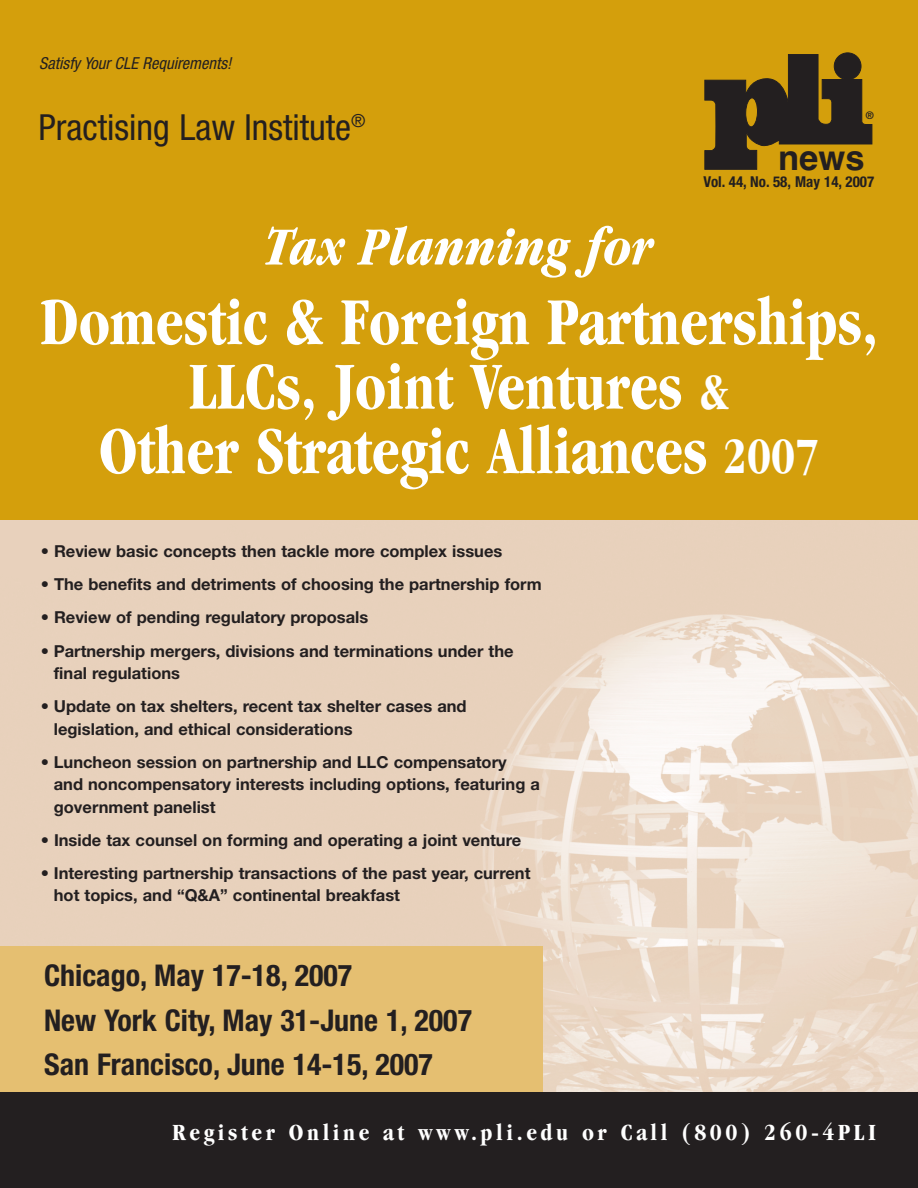
<style>
.page{position:relative;width:918px;height:1188px;background:#fff}
.page>*{position:absolute;margin:0;border:0;box-sizing:border-box;transform-origin:0 0}
.t1{font:700 condensed 69.3px/64.5px "Garamond";color:#fff;text-align:center;scale:.91 1}
.t2{font:italic 700 condensed 55.5px "Garamond";color:#fff}
.t3{font:condensed 36px "Helvetica Neue";color:#231f20}
.t4{font:700 34.65px "Helvetica";color:#231f20}
.t5{font:700 condensed 30px/44.7px "Helvetica Neue";color:#231f20}
.t6{font:700 condensed 24px "Garamond";letter-spacing:.15em;color:#fff}
.t7{font:700 16.5px/22.5px "Helvetica Neue";color:#231f20}
.t8{font:italic condensed 16.5px "Helvetica Neue";color:#231f20}
.t9{font:700 condensed 15px "Helvetica Neue";color:#231f20}
.t10{font:10.8px "Frutiger";color:#231f20}
.s1{font-size:52.8px}
</style>
<div class="page">
<img style="left:0;top:520px;width:918px;height:571px">
<div style="left:0;top:946px;width:543px;height:145px;background:#e5bf71"></div>
<div style="left:0;top:1092px;width:918px;height:96px;background:#231f20"></div>
<div style="left:0;top:0;width:918px;height:520px;background:#d49f0c"></div>
<svg style="left:704px;top:54px;width:169px;height:116px"></svg>
<div style="left:834px;top:53px;width:27px;height:27px;background:#231f20;border-radius:50%"></div>
<div style="left:834px;top:52px;width:27px;height:28px;border:1px solid #231f20;border-radius:50%"></div>
<p class="t8" style="left:39px;top:57px;width:194px">Satisfy Your CLE Requirements!</p>
<h3 class="t3" style="left:39px;top:114px;width:328px">Practising Law Institute<sup>®</sup></h3>
<h2 class="t2" style="left:265px;top:226px;width:390px">Tax Planning for</h2>
<p class="t10" style="left:865px;top:111px;width:10px">®</p>
<h3 class="t4" style="left:778px;top:138px;width:88px">news</h3>
<p class="t9" style="left:704px;top:176px;width:172px">Vol. 44, No. 58, May 14, 2007</p>
<h1 class="t1" style="left:40px;top:295px;width:922px">Domestic &amp; Foreign Partnerships,<br>LLCs, Joint Ventures <span class="s1">&amp;<br></span>Other Strategic Alliances <span class="s1">2007</span></h1>
<p class="t7" style="left:41px;top:542px;width:463px">• Review basic concepts then tackle more complex issues</p>
<p class="t7" style="left:41px;top:575px;width:502px">• The benefits and detriments of choosing the partnership form</p>
<p class="t7" style="left:41px;top:608px;width:329px">• Review of pending regulatory proposals</p>
<p class="t7" style="left:54px;top:641px;width:461px;text-indent:-13px">• Partnership mergers, divisions and terminations under the final regulations</p>
<p class="t7" style="left:54px;top:696px;width:414px;text-indent:-13px">• Update on tax shelters, recent tax shelter cases and legislation, and ethical considerations</p>
<p class="t7" style="left:54px;top:752px;width:488px;text-indent:-13px">• Luncheon session on partnership and LLC compensatory and noncompensatory interests including options, featuring a government panelist</p>
<p class="t7" style="left:41px;top:830px;width:482px">• Inside tax counsel on forming and operating a joint venture</p>
<p class="t7" style="left:54px;top:863px;width:478px;text-indent:-13px">• Interesting partnership transactions of the past year, current hot topics, and “Q&amp;A” continental breakfast</p>
<h3 class="t5" style="left:44px;top:955px;width:430px">Chicago, May 17-18, 2007<br>New York City, May 31-June 1, 2007<br>San Francisco, June 14-15, 2007</h3>
<h3 class="t6" style="left:173px;top:1123px;width:705px">Register Online at www.pli.edu or Call (800) 260-4PLI</h3>
</div>
